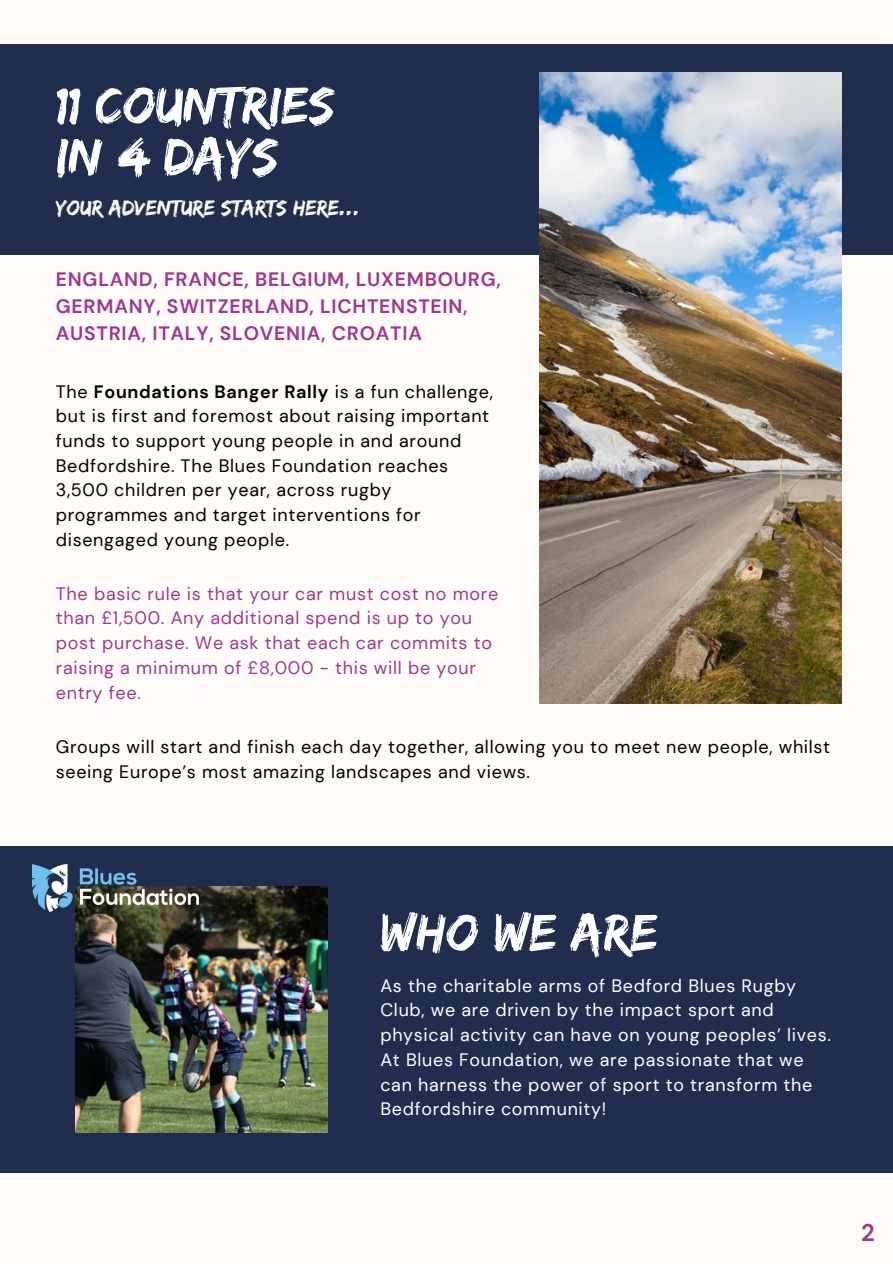
<style>
.page{position:relative;width:893px;height:1264px;background:#fff}
.page>*{position:absolute;margin:0;border:0;box-sizing:border-box;transform-origin:0 0}
.t1{font:54.15px "Edo SZ";color:#fff}
.t2{font:700 24px "DM Sans";color:#9d3a90}
.t3{font:22.35px "Edo SZ";color:#fff}
.t4{font:700 19.35px/27px "DM Sans";letter-spacing:.04em;color:#9d3a90}
.t5{font:18px/24.8px "DM Sans";letter-spacing:.04em;color:#9d3a90}
.t6{font:17.85px/24.8px "DM Sans";letter-spacing:.04em;color:#000}
.t7{font:17.85px/24.8px "DM Sans";letter-spacing:.04em;color:#fff}
.s1{font-weight:700}
</style>
<div class="page">
<div style="left:0;top:0;width:892px;height:1262px;background:#fffbf8"></div>
<div style="left:0;top:45px;width:892px;height:210px;background:#202d4f"></div>
<img style="left:539px;top:72px;width:302px;height:631px">
<div style="left:0;top:846px;width:892px;height:327px;background:#202d4f"></div>
<img style="left:75px;top:886px;width:252px;height:246px">
<img style="left:33px;top:864px;width:165px;height:47px">
<p class="t1" style="left:56px;top:74px;width:280px">11 COUNTRIES</p>
<p class="t1" style="left:56px;top:125px;width:224px">IN 4 DAYS</p>
<p class="t3" style="left:56px;top:195px;width:305px">YOUR ADVENTURE STARTS HERE...</p>
<p class="t4" style="left:56px;top:266px;width:446px">ENGLAND, FRANCE, BELGIUM, LUXEMBOURG,<br>GERMANY, SWITZERLAND, LICHTENSTEIN,<br>AUSTRIA, ITALY, SLOVENIA, CROATIA</p>
<p class="t6" style="left:56px;top:379px;width:438px">The <span class="s1">Foundations Banger Rally</span> is a fun challenge, but is first and foremost about raising important funds to support young people in and around Bedfordshire. The Blues Foundation reaches 3,500 children per year, across rugby programmes and target interventions for disengaged young people.</p>
<p class="t5" style="left:56px;top:581px;width:444px">The basic rule is that your car must cost no more than £1,500. Any additional spend is up to you post purchase. We ask that each car commits to raising a minimum of £8,000 - this will be your entry fee.</p>
<p class="t6" style="left:56px;top:734px;width:775px">Groups will start and finish each day together, allowing you to meet new people, whilst seeing Europe’s most amazing landscapes and views.</p>
<p class="t1" style="left:380px;top:901px;width:279px">WHO WE ARE</p>
<p class="t7" style="left:380px;top:973px;width:452px">As the charitable arms of Bedford Blues Rugby Club, we are driven by the impact sport and physical activity can have on young peoples’ lives.<br>At Blues Foundation, we are passionate that we can harness the power of sport to transform the Bedfordshire community!</p>
<p class="t2" style="left:861px;top:1217px;width:15px">2</p>
</div>
